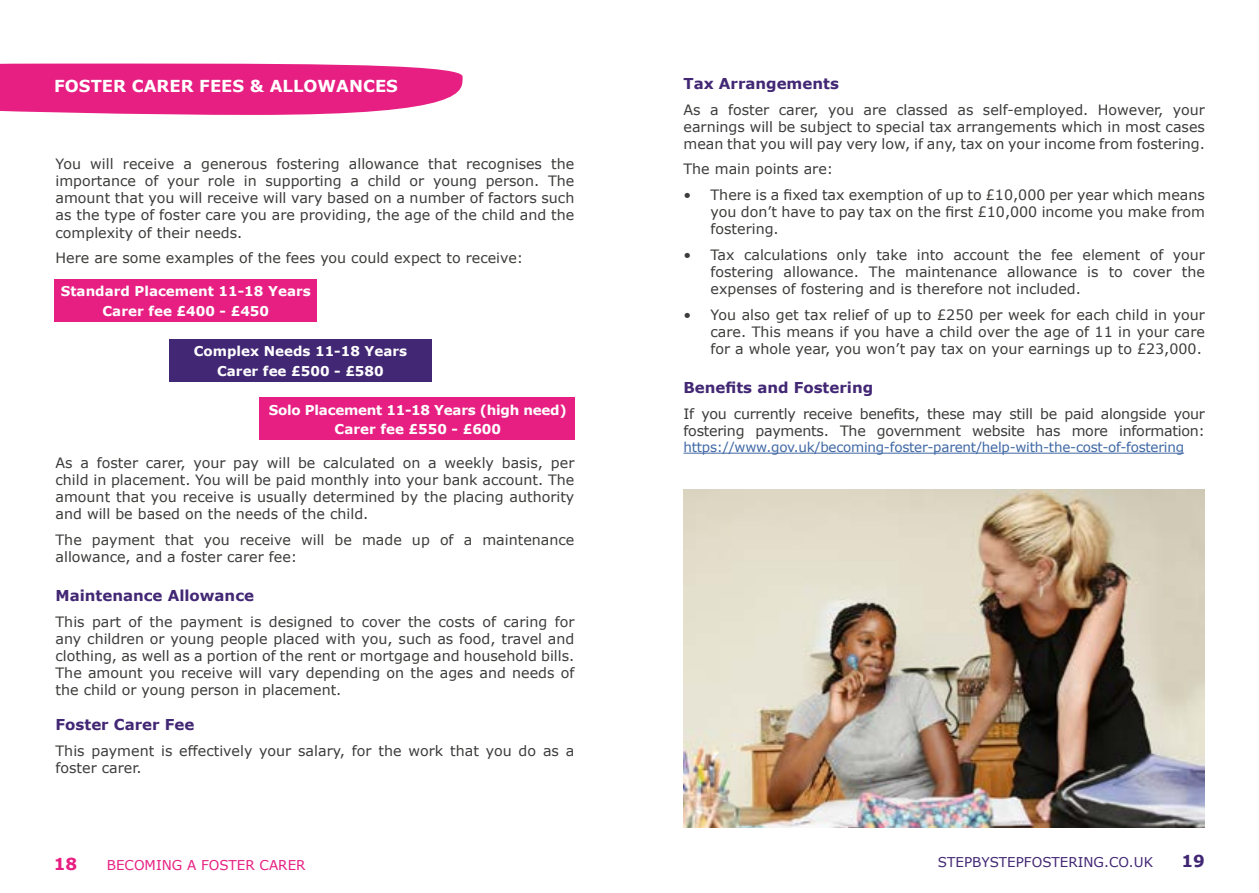
<style>
.page{position:relative;width:1259px;height:893px;background:#fff}
.page>*{position:absolute;margin:0;border:0;box-sizing:border-box;transform-origin:0 0}
.t1{font:700 16.5px "Verdana";color:#fff}
.t2{font:700 16.5px "Verdana";color:#e71f82}
.t3{font:700 16.5px "Verdana";color:#412773}
.t4{font:700 15px "Verdana";color:#422774}
.t5{font:14.25px/17.1px "Verdana";color:#3c3c3b;text-align:justify}
.t6{font:14.25px/17.1px "Verdana";letter-spacing:-.02em;color:#3c3c3b}
.t7{font:700 13.5px/19.5px "Verdana";color:#fff;text-align:center}
.t8{font:13.5px "Verdana";letter-spacing:-.02em;color:#3f68a5}
.t9{font:700 13.5px/19.5px "Verdana";letter-spacing:-.02em;color:#fff;text-align:center}
.t10{font:13.5px "Verdana";color:#422774}
.t11{font:13.5px "Verdana";color:#e71f82}
</style>
<div class="page">
<svg style="left:0;top:63px;width:463px;height:52px;background:#e9348e"></svg>
<hr style="left:683px;top:453px;width:501px;height:1px;background:#3f68a5">
<div style="left:55px;top:279px;width:262px;height:43px;background:#e71f82"></div>
<div style="left:169px;top:339px;width:262px;height:43px;background:#422774"></div>
<div style="left:260px;top:398px;width:315px;height:42px;background:#e71f82"></div>
<img style="left:683px;top:490px;width:522px;height:337px">
<p class="t1" style="left:54px;top:74px;width:345px">FOSTER CARER FEES &amp; ALLOWANCES</p>
<p class="t5" style="left:56px;top:155px;width:520px">You will receive a generous fostering allowance that recognises the importance of your role in supporting a child or young person. The amount that you will receive will vary based on a number of factors such as the type of foster care you are providing, the age of the child and the complexity of their needs.</p>
<p class="t5" style="left:56px;top:249px;width:469px">Here are some examples of the fees you could expect to receive:</p>
<p class="t7" style="left:61px;top:281px;width:251px">Standard Placement 11-18 Years<br>Carer fee £400 - £450</p>
<p class="t7" style="left:194px;top:341px;width:215px">Complex Needs 11-18 Years<br>Carer fee £500 - £580</p>
<p class="t9" style="left:269px;top:400px;width:299px">Solo Placement 11-18 Years (high need)<br>Carer fee £550 - £600</p>
<p class="t5" style="left:56px;top:454px;width:520px">As a foster carer, your pay will be calculated on a weekly basis, per child in placement. You will be paid monthly into your bank account. The amount that you receive is usually determined by the placing authority and will be based on the needs of the child.</p>
<p class="t5" style="left:56px;top:531px;width:520px">The payment that you receive will be made up of a maintenance allowance, and a foster carer fee:</p>
<p class="t4" style="left:56px;top:585px;width:200px">Maintenance Allowance</p>
<p class="t5" style="left:56px;top:613px;width:520px">This part of the payment is designed to cover the costs of caring for any children or young people placed with you, such as food, travel and clothing, as well as a portion of the rent or mortgage and household bills.<br>The amount you receive will vary depending on the ages and needs of the child or young person in placement.</p>
<p class="t4" style="left:56px;top:714px;width:140px">Foster Carer Fee</p>
<p class="t5" style="left:56px;top:742px;width:520px">This payment is effectively your salary, for the work that you do as a foster carer.</p>
<p class="t4" style="left:683px;top:73px;width:157px">Tax Arrangements</p>
<p class="t5" style="left:683px;top:101px;width:523px">As a foster carer, you are classed as self-employed. However, your earnings will be subject to special tax arrangements which in most cases mean that you will pay very low, if any, tax on your income from fostering.</p>
<p class="t5" style="left:683px;top:160px;width:151px">The main points are:</p>
<p class="t5" style="left:710px;top:186px;width:496px;text-indent:-27px">• There is a fixed tax exemption of up to £10,000 per year which means you don’t have to pay tax on the first £10,000 income you make from fostering.</p>
<p class="t5" style="left:710px;top:246px;width:496px;text-indent:-27px">• Tax calculations only take into account the fee element of your fostering allowance. The maintenance allowance is to cover the expenses of fostering and is therefore not included.</p>
<p class="t5" style="left:710px;top:306px;width:496px;text-indent:-27px">• You also get tax relief of up to £250 per week for each child in your care. This means if you have a child over the age of 11 in your care for a whole year, you won’t pay tax on your earnings up to £23,000.</p>
<p class="t4" style="left:683px;top:377px;width:191px">Benefits and Fostering</p>
<p class="t6" style="left:683px;top:405px;width:523px">If you currently receive benefits, these may still be paid alongside your fostering payments. The government website has more information:</p>
<p class="t8" style="left:683px;top:438px;width:502px">https://www.gov.uk/becoming-foster-parent/help-with-the-cost-of-fostering</p>
<p class="t2" style="left:54px;top:852px;width:25px">18</p>
<p class="t11" style="left:107px;top:855px;width:200px">BECOMING A FOSTER CARER</p>
<p class="t10" style="left:938px;top:853px;width:217px">STEPBYSTEPFOSTERING.CO.UK</p>
<p class="t3" style="left:1181px;top:850px;width:25px">19</p>
</div>
